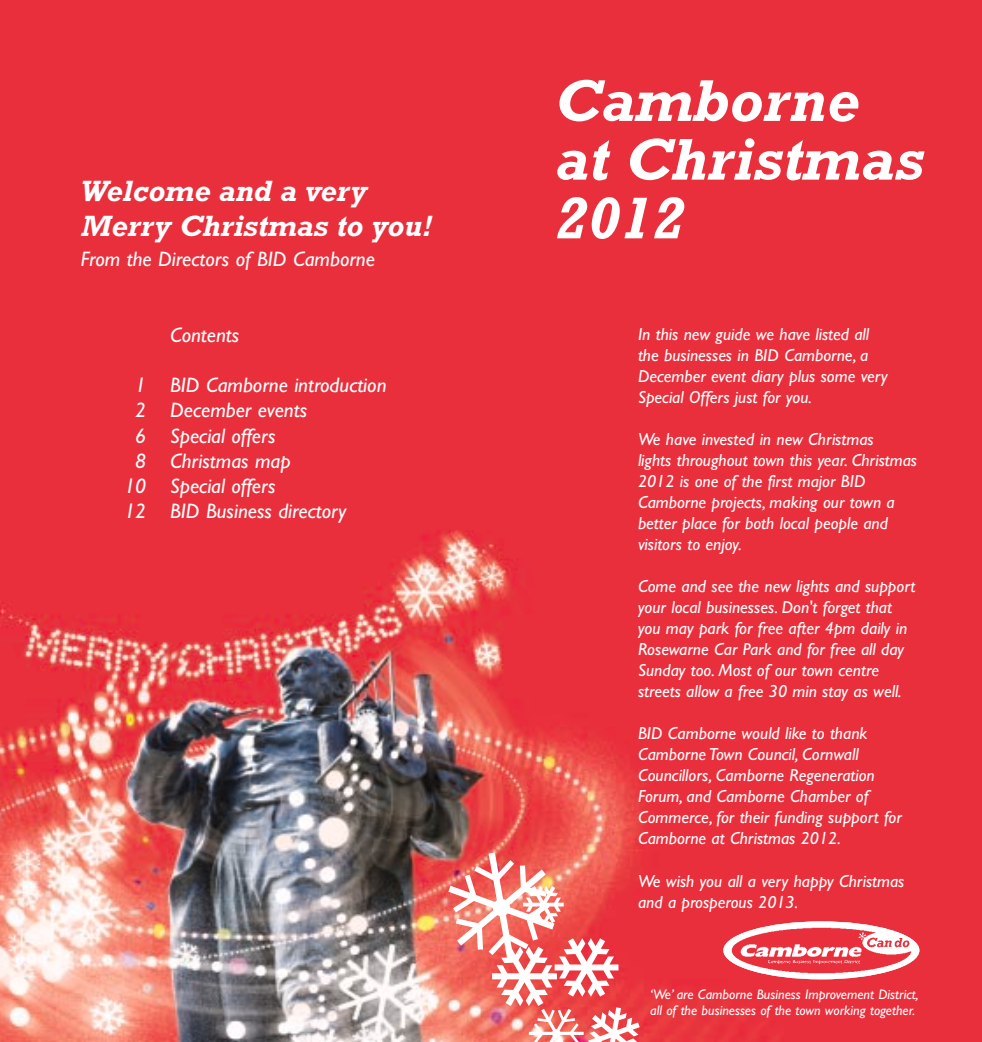
<style>
.page{position:relative;width:982px;height:1042px;background:#fff}
.page>*{position:absolute;margin:0;border:0;box-sizing:border-box;transform-origin:0 0}
.t1{font:93.1px "Monotype Sorts";color:#fff}
.t2{font:91.7px "Monotype Sorts";color:#fff}
.t3{font:78.75px "Monotype Sorts";color:#fff}
.t4{font:italic 700 59.68px/58.6px "Rockwell";color:#fff}
.t5{font:58.27px "Monotype Sorts";color:#fff}
.t6{font:italic 700 29.75px/35.7px "Rockwell";color:#fff}
.t7{font:italic 21px "Gill Sans";color:#fff}
.t8{font:italic 17.5px/21px "Gill Sans";color:#fff}
.t9{font:italic 14px/16.8px "Gill Sans";color:#fff}
</style>
<div class="page">
<img style="left:0;top:0;width:982px;height:1041px">
<img style="left:723px;top:921px;width:196px;height:58px">
<div style="left:723px;top:921px;width:196px;height:58px;border:1px solid #fff;border-radius:50%"></div>
<svg style="left:427px;top:833px;width:149px;height:147px;background:#e85e55"></svg>
<svg style="left:581px;top:1001px;width:66px;height:41px;background:#ea4144"></svg>
<h3 class="t6" style="left:81px;top:176px;width:353px">Welcome and a very<br>Merry Christmas to you!</h3>
<p class="t7" style="left:81px;top:252px;width:296px">From the Directors of BID Camborne</p>
<p class="t7" style="left:170px;top:327px;width:71px">Contents</p>
<p class="t7" style="left:135px;top:378px;width:253px">1 BID Camborne introduction</p>
<p class="t7" style="left:135px;top:403px;width:173px">2 December events</p>
<p class="t7" style="left:135px;top:428px;width:142px">6 Special offers</p>
<p class="t7" style="left:135px;top:453px;width:157px">8 Christmas map</p>
<p class="t7" style="left:124px;top:478px;width:153px">10 Special offers</p>
<p class="t7" style="left:124px;top:504px;width:223px">12 BID Business directory</p>
<h3 class="t4" style="left:554px;top:78px;width:371px">Camborne at Christmas<br>2012</h3>
<h3 class="t5" style="left:509px;top:924px;width:42px;rotate:-90deg">❅</h3>
<h2 class="t2" style="left:533px;top:999px;width:65px;rotate:-90deg">❅</h2>
<h1 class="t1" style="left:470px;top:1008px;width:66px;rotate:-90deg">❅</h1>
<h3 class="t3" style="left:510px;top:1060px;width:56px;rotate:-90deg">❄</h3>
<p class="t8" style="left:638px;top:325px;width:251px">In this new guide we have listed all the businesses in BID Camborne, a<br>December event diary plus some very<br>Special Offers just for you.</p>
<p class="t8" style="left:638px;top:430px;width:281px">We have invested in new Christmas<br>lights throughout town this year. Christmas 2012 is one of the first major BID Camborne projects, making our town a better place for both local people and visitors to enjoy.</p>
<p class="t8" style="left:638px;top:577px;width:279px">Come and see the new lights and support your local businesses. Don't forget that you may park for free after 4pm daily in Rosewarne Car Park and for free all day Sunday too. Most of our town centre streets allow a free 30 min stay as well.</p>
<p class="t8" style="left:638px;top:724px;width:265px">BID Camborne would like to thank Camborne Town Council, Cornwall Councillors, Camborne Regeneration Forum, and Camborne Chamber of Commerce, for their funding support for Camborne at Christmas 2012.</p>
<p class="t8" style="left:638px;top:871px;width:268px">We wish you all a very happy Christmas and a prosperous 2013.</p>
<p class="t9" style="left:650px;top:986px;width:270px">‘We’ are Camborne Business Improvement District, all of the businesses of the town working together.</p>
</div>
